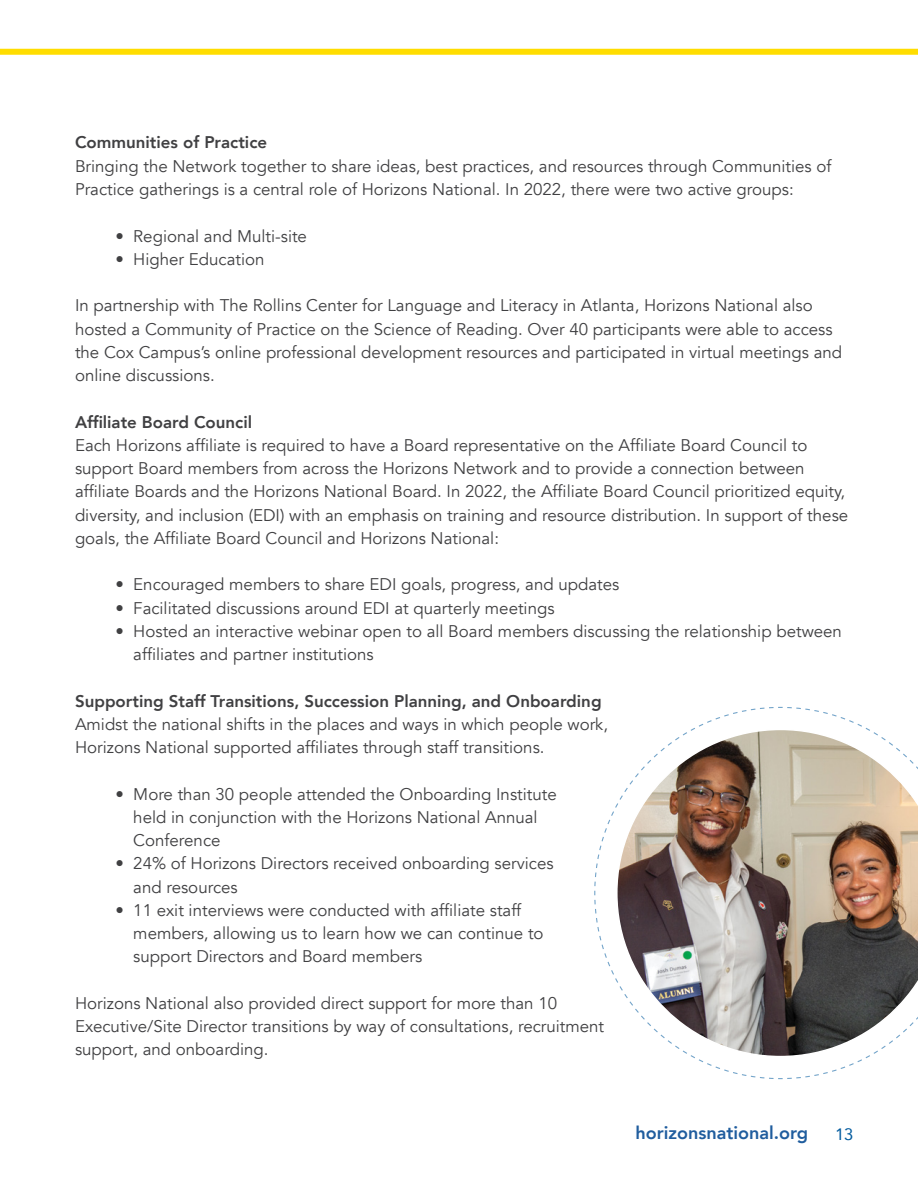
<style>
.page{position:relative;width:918px;height:1188px;background:#fff}
.page>*{position:absolute;margin:0;border:0;box-sizing:border-box;transform-origin:0 0}
.t1{font:800 18px "Avenir";color:#205d9e}
.t2{font:16.8px/23.2px "Avenir";color:#404042}
.t3{font:800 16.8px "Avenir";color:#404042}
.t4{font:16.5px "Avenir";color:#005a9e}
</style>
<div class="page">
<div style="left:0;top:49px;width:918px;height:6px;background:#fd0"></div>
<svg style="left:594px;top:706px;width:275px;height:374px"></svg>
<img style="left:616px;top:729px;width:302px;height:328px">
<p class="t3" style="left:75px;top:130px;width:194px">Communities of Practice</p>
<p class="t2" style="left:75px;top:155px;width:758px">Bringing the Network together to share ideas, best practices, and resources through Communities of<br>Practice gatherings is a central role of Horizons National. In 2022, there were two active groups:</p>
<p class="t2" style="left:116px;top:224px;width:193px">• Regional and Multi-site</p>
<p class="t2" style="left:116px;top:248px;width:151px">• Higher Education</p>
<p class="t2" style="left:75px;top:294px;width:769px">In partnership with The Rollins Center for Language and Literacy in Atlanta, Horizons National also hosted a Community of Practice on the Science of Reading. Over 40 participants were able to access the Cox Campus’s online professional development resources and participated in virtual meetings and online discussions.</p>
<p class="t3" style="left:75px;top:409px;width:179px">Affiliate Board Council</p>
<p class="t2" style="left:75px;top:434px;width:775px">Each Horizons affiliate is required to have a Board representative on the Affiliate Board Council to support Board members from across the Horizons Network and to provide a connection between affiliate Boards and the Horizons National Board. In 2022, the Affiliate Board Council prioritized equity, diversity, and inclusion (EDI) with an emphasis on training and resource distribution. In support of these goals, the Affiliate Board Council and Horizons National:</p>
<p class="t2" style="left:116px;top:573px;width:505px">• Encouraged members to share EDI goals, progress, and updates</p>
<p class="t2" style="left:116px;top:596px;width:441px">• Facilitated discussions around EDI at quarterly meetings</p>
<p class="t2" style="left:133px;top:620px;width:710px;text-indent:-18px">• Hosted an interactive webinar open to all Board members discussing the relationship between affiliates and partner institutions</p>
<p class="t3" style="left:75px;top:688px;width:528px">Supporting Staff Transitions, Succession Planning, and Onboarding</p>
<p class="t2" style="left:75px;top:713px;width:535px">Amidst the national shifts in the places and ways in which people work,<br>Horizons National supported affiliates through staff transitions.</p>
<p class="t2" style="left:133px;top:782px;width:425px;text-indent:-18px">• More than 30 people attended the Onboarding Institute held in conjunction with the Horizons National Annual<br>Conference</p>
<p class="t2" style="left:133px;top:852px;width:422px;text-indent:-18px">• 24% of Horizons Directors received onboarding services and resources</p>
<p class="t2" style="left:133px;top:899px;width:412px;text-indent:-18px">• 11 exit interviews were conducted with affiliate staff members, allowing us to learn how we can continue to support Directors and Board members</p>
<p class="t2" style="left:75px;top:992px;width:531px">Horizons National also provided direct support for more than 10<br>Executive/Site Director transitions by way of consultations, recruitment support, and onboarding.</p>
<p class="t1" style="left:636px;top:1119px;width:174px">horizonsnational.org</p>
<p class="t4" style="left:835px;top:1121px;width:20px">13</p>
</div>
